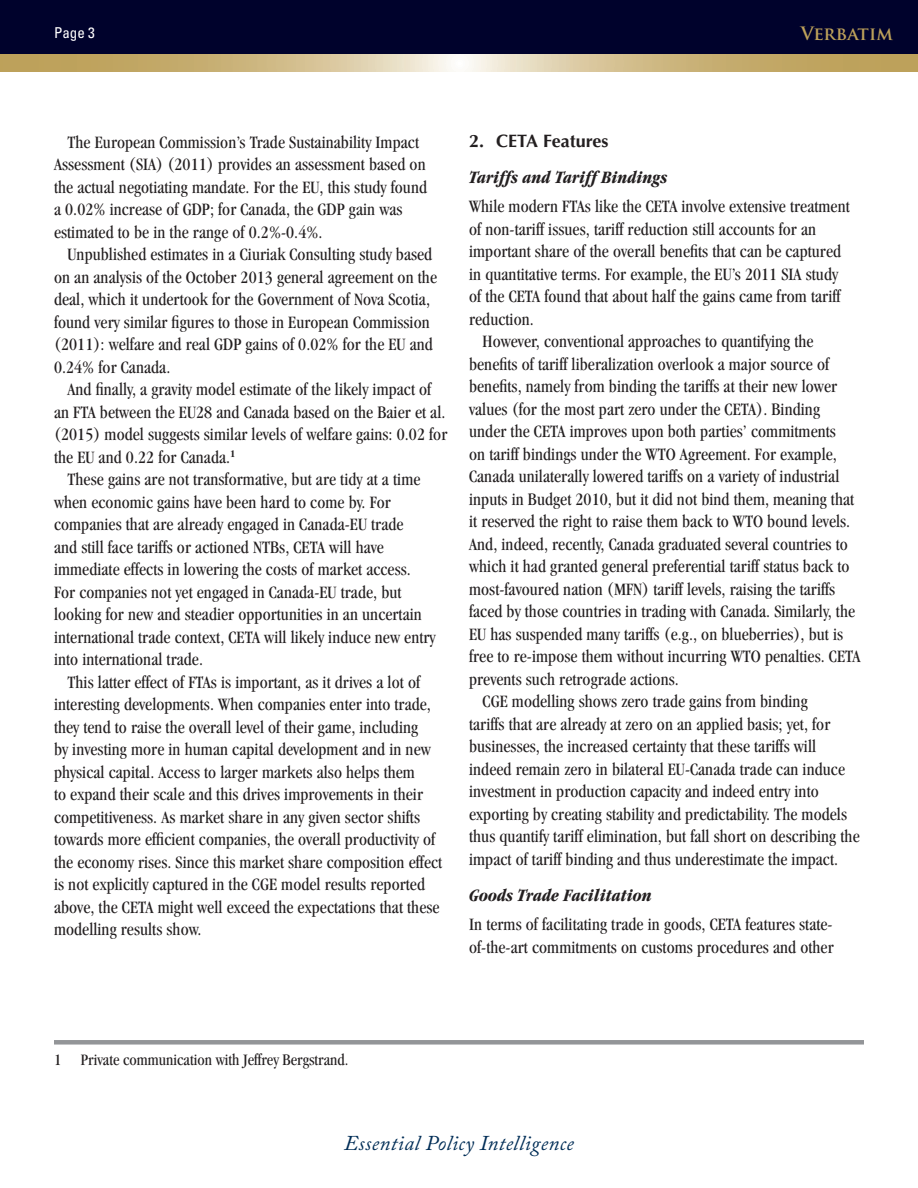
<style>
.page{position:relative;width:918px;height:1188px;background:#fff}
.page>*{position:absolute;margin:0;border:0;box-sizing:border-box;transform-origin:0 0}
.t1{font:italic 21px "Adobe Caslon Pro";letter-spacing:.02em;color:#002d56}
.t2{font:condensed 18px/22.5px "Garamond";letter-spacing:.005em;color:#231f20}
.t3{font:italic 700 condensed 18px "Garamond";color:#231f20}
.t4{font:700 18px "Optima";color:#231f20}
.t5{font:700 18px "Trajan Pro";color:#bda15a}
.t6{font:condensed 16.5px "Garamond";color:#231f20}
.t7{font:condensed 15px "Univers";color:#fff}
</style>
<div class="page">
<div style="left:0;top:0;width:918px;height:54px;background:#00022c"></div>
<svg style="left:1px;top:54px;width:917px;height:18px;background:#d0bb88"></svg>
<div style="left:54px;top:1040px;width:810px;height:5px;background:#939598"></div>
<p class="t7" style="left:54px;top:23px;width:42px">Page 3</p>
<p class="t5" style="left:801px;top:22px;width:94px">Verbatim</p>
<p class="t2" style="left:54px;top:131px;width:375px;text-indent:14px">The European Commission’s Trade Sustainability Impact Assessment (SIA) (2011) provides an assessment based on the actual negotiating mandate. For the EU, this study found a 0.02% increase of GDP; for Canada, the GDP gain was estimated to be in the range of 0.2%-0.4%.</p>
<p class="t2" style="left:54px;top:243px;width:385px;text-indent:14px">Unpublished estimates in a Ciuriak Consulting study based on an analysis of the October 2013 general agreement on the deal, which it undertook for the Government of Nova Scotia, found very similar figures to those in European Commission (2011): welfare and real GDP gains of 0.02% for the EU and 0.24% for Canada.</p>
<p class="t2" style="left:54px;top:378px;width:395px;text-indent:14px">And finally, a gravity model estimate of the likely impact of an FTA between the EU28 and Canada based on the Baier et al. (2015) model suggests similar levels of welfare gains: 0.02 for the EU and 0.22 for Canada.<sup>1</sup></p>
<p class="t2" style="left:54px;top:468px;width:383px;text-indent:14px">These gains are not transformative, but are tidy at a time when economic gains have been hard to come by. For companies that are already engaged in Canada-EU trade<br>and still face tariffs or actioned NTBs, CETA will have immediate effects in lowering the costs of market access.<br>For companies not yet engaged in Canada-EU trade, but looking for new and steadier opportunities in an uncertain international trade context, CETA will likely induce new entry into international trade.</p>
<p class="t2" style="left:54px;top:671px;width:390px;text-indent:14px">This latter effect of FTAs is important, as it drives a lot of interesting developments. When companies enter into trade, they tend to raise the overall level of their game, including<br>by investing more in human capital development and in new physical capital. Access to larger markets also helps them<br>to expand their scale and this drives improvements in their competitiveness. As market share in any given sector shifts towards more efficient companies, the overall productivity of the economy rises. Since this market share composition effect is not explicitly captured in the CGE model results reported above, the CETA might well exceed the expectations that these modelling results show.</p>
<p class="t4" style="left:469px;top:130px;width:141px">2. CETA Features</p>
<p class="t3" style="left:469px;top:167px;width:200px">Tariffs and Tariff Bindings</p>
<p class="t2" style="left:469px;top:195px;width:382px">While modern FTAs like the CETA involve extensive treatment</p>
<p class="t2" style="left:469px;top:218px;width:349px">of non-tariff issues, tariff reduction still accounts for an</p>
<p class="t2" style="left:469px;top:240px;width:374px">important share of the overall benefits that can be captured</p>
<p class="t2" style="left:469px;top:263px;width:371px">in quantitative terms. For example, the EU’s 2011 SIA study</p>
<p class="t2" style="left:469px;top:285px;width:373px">of the CETA found that about half the gains came from tariff</p>
<p class="t2" style="left:469px;top:308px;width:66px">reduction.</p>
<p class="t2" style="left:483px;top:330px;width:332px">However, conventional approaches to quantifying the</p>
<p class="t2" style="left:469px;top:353px;width:361px">benefits of tariff liberalization overlook a major source of</p>
<p class="t2" style="left:469px;top:375px;width:370px">benefits, namely from binding the tariffs at their new lower</p>
<p class="t2" style="left:469px;top:398px;width:352px">values (for the most part zero under the CETA). Binding</p>
<p class="t2" style="left:469px;top:420px;width:368px">under the CETA improves upon both parties’ commitments</p>
<p class="t2" style="left:469px;top:443px;width:369px">on tariff bindings under the WTO Agreement. For example,</p>
<p class="t2" style="left:469px;top:465px;width:372px">Canada unilaterally lowered tariffs on a variety of industrial</p>
<p class="t2" style="left:469px;top:488px;width:387px">inputs in Budget 2010, but it did not bind them, meaning that</p>
<p class="t2" style="left:469px;top:510px;width:383px">it reserved the right to raise them back to WTO bound levels.</p>
<p class="t2" style="left:469px;top:533px;width:380px">And, indeed, recently, Canada graduated several countries to</p>
<p class="t2" style="left:469px;top:555px;width:382px">which it had granted general preferential tariff status back to</p>
<p class="t2" style="left:469px;top:578px;width:368px">most-favoured nation (MFN) tariff levels, raising the tariffs</p>
<p class="t2" style="left:469px;top:600px;width:388px">faced by those countries in trading with Canada. Similarly, the</p>
<p class="t2" style="left:469px;top:623px;width:376px">EU has suspended many tariffs (e.g., on blueberries), but is</p>
<p class="t2" style="left:469px;top:645px;width:393px">free to re-impose them without incurring WTO penalties. CETA</p>
<p class="t2" style="left:469px;top:668px;width:211px">prevents such retrograde actions.</p>
<p class="t2" style="left:483px;top:690px;width:327px">CGE modelling shows zero trade gains from binding</p>
<p class="t2" style="left:469px;top:713px;width:363px">tariffs that are already at zero on an applied basis; yet, for</p>
<p class="t2" style="left:469px;top:735px;width:349px">businesses, the increased certainty that these tariffs will</p>
<p class="t2" style="left:469px;top:758px;width:377px">indeed remain zero in bilateral EU-Canada trade can induce</p>
<p class="t2" style="left:469px;top:780px;width:351px">investment in production capacity and indeed entry into</p>
<p class="t2" style="left:469px;top:803px;width:379px">exporting by creating stability and predictability. The models</p>
<p class="t2" style="left:469px;top:825px;width:392px">thus quantify tariff elimination, but fall short on describing the</p>
<p class="t2" style="left:469px;top:848px;width:371px">impact of tariff binding and thus underestimate the impact.</p>
<p class="t3" style="left:469px;top:885px;width:184px">Goods Trade Facilitation</p>
<p class="t2" style="left:469px;top:913px;width:366px">In terms of facilitating trade in goods, CETA features state&shy;of-the-art commitments on customs procedures and other</p>
<p class="t6" style="left:54px;top:1050px;width:296px">1 Private communication with Jeffrey Bergstrand.</p>
<p class="t1" style="left:344px;top:1131px;width:231px">Essential Policy Intelligence</p>
</div>
